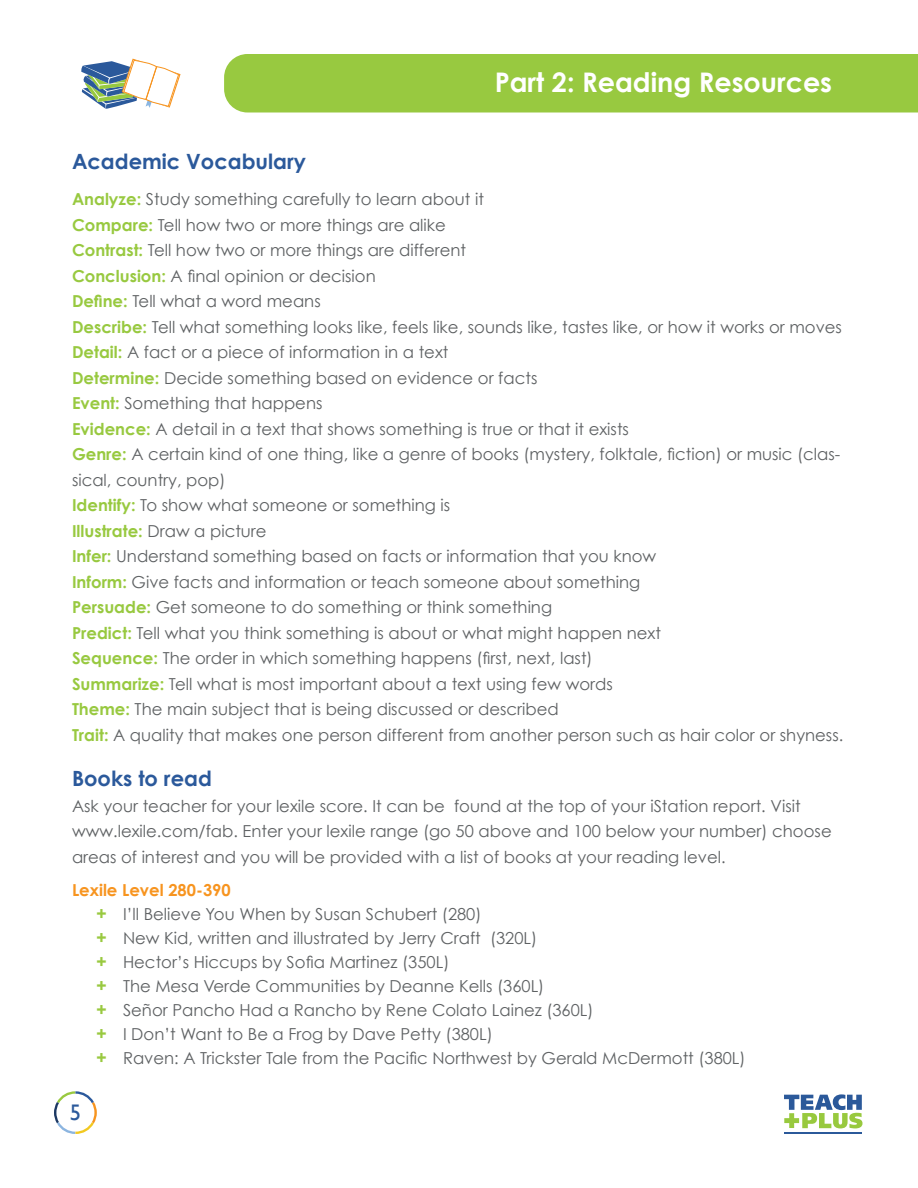
<style>
.page{position:relative;width:918px;height:1188px;background:#fff}
.page>*{position:absolute;margin:0;border:0;box-sizing:border-box;transform-origin:0 0}
.t1{font:700 27px "Century Gothic";color:#fff}
.t2{font:22.5px "Gill Sans";color:#2b599b}
.t3{font:700 21px "Century Gothic";color:#2b599b}
.t4{font:16.5px/25.5px "Century Gothic";color:#5e6163}
.s1{font-weight:700;color:#98c940}
.s2{font-weight:700;color:#f7941f}
.s3{font-weight:700;font-size:18px;color:#99c940}
</style>
<div class="page">
<hr style="left:784px;top:1133px;width:78px;height:1px;background:#2b599a">
<svg style="left:784px;top:1094px;width:78px;height:34px"></svg>
<svg style="left:54px;top:1091px;width:43px;height:43px"></svg>
<div style="left:224px;top:54px;width:694px;height:58px;background:#98c940"></div>
<svg style="left:81px;top:59px;width:100px;height:50px"></svg>
<h1 class="t1" style="left:495px;top:65px;width:339px">Part 2: Reading Resources</h1>
<p class="t3" style="left:72px;top:149px;width:235px">Academic Vocabulary</p>
<p class="t4" style="left:72px;top:186px;width:773px"><span class="s1">Analyze:</span> Study something carefully to learn about it<br><span class="s1">Compare:</span> Tell how two or more things are alike<br><span class="s1">Contrast:</span> Tell how two or more things are different<br><span class="s1">Conclusion:</span> A final opinion or decision<br><span class="s1">Define:</span> Tell what a word means<br><span class="s1">Describe:</span> Tell what something looks like, feels like, sounds like, tastes like, or how it works or moves <span class="s1">Detail:</span> A fact or a piece of information in a text<br><span class="s1">Determine:</span> Decide something based on evidence or facts<br><span class="s1">Event:</span> Something that happens<br><span class="s1">Evidence:</span> A detail in a text that shows something is true or that it exists<br><span class="s1">Genre:</span> A certain kind of one thing, like a genre of books (mystery, folktale, fiction) or music (clas&shy;sical, country, pop)<br><span class="s1">Identify:</span> To show what someone or something is<br><span class="s1">Illustrate:</span> Draw a picture<br><span class="s1">Infer:</span> Understand something based on facts or information that you know<br><span class="s1">Inform:</span> Give facts and information or teach someone about something<br><span class="s1">Persuade:</span> Get someone to do something or think something<br><span class="s1">Predict:</span> Tell what you think something is about or what might happen next<br><span class="s1">Sequence:</span> The order in which something happens (first, next, last)<br><span class="s1">Summarize:</span> Tell what is most important about a text using few words<br><span class="s1">Theme:</span> The main subject that is being discussed or described<br><span class="s1">Trait:</span> A quality that makes one person different from another person such as hair color or shyness.</p>
<p class="t3" style="left:72px;top:765px;width:141px">Books to read</p>
<p class="t4" style="left:72px;top:793px;width:761px">Ask your teacher for your lexile score. It can be found at the top of your iStation report. Visit www.lexile.com/fab. Enter your lexile range (go 50 above and 100 below your number) choose areas of interest and you will be provided with a list of books at your reading level.</p>
<p class="t4" style="left:96px;top:877px;width:651px;line-height:24px;text-indent:-24px"><span class="s2">Lexile Level 280-390<br></span><span class="s3">+</span> I’ll Believe You When by Susan Schubert (280)<br><span class="s3">+</span> New Kid, written and illustrated by Jerry Craft (320L)<br><span class="s3">+</span> Hector’s Hiccups by Sofia Martinez (350L)<br><span class="s3">+</span> The Mesa Verde Communities by Deanne Kells (360L)<br><span class="s3">+</span> Señor Pancho Had a Rancho by Rene Colato Lainez (360L)<br><span class="s3">+</span> I Don’t Want to Be a Frog by Dave Petty (380L)<br><span class="s3">+</span> Raven: A Trickster Tale from the Pacific Northwest by Gerald McDermott (380L)</p>
<h2 class="t2" style="left:70px;top:1099px;width:13px">5</h2>
</div>
